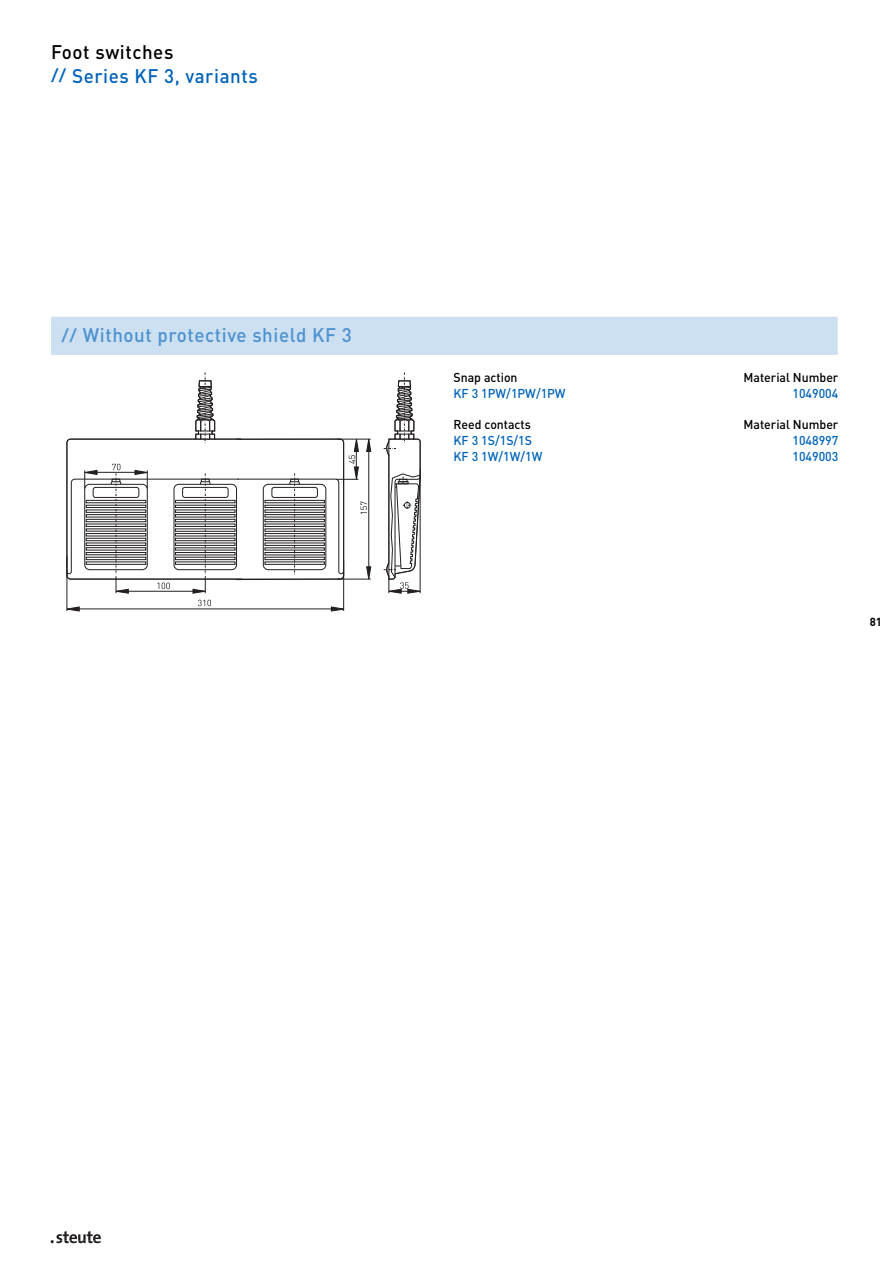
<style>
.page{position:relative;width:893px;height:1263px;background:#fff}
.page>*{position:absolute;margin:0;border:0;box-sizing:border-box;transform-origin:0 0}
.t1{font:500 19.5px/23.7px "DIN";letter-spacing:.03em;color:#0064ba}
.t2{font:500 19.5px "DIN Pro";letter-spacing:.03em;color:#4d92cf}
.t3{font:500 12.75px "DIN Pro";color:#0064ba}
.t4{font:500 12.75px "DIN Pro";color:#000}
.t5{font:700 11.7px "DIN";color:#000}
.s1{color:#000}
.s2{font-size:16.2px}
</style>
<div class="page">
<svg style="left:51px;top:1231px;width:50px;height:12px"></svg>
<hr style="left:77px;top:609px;width:258px;height:1px;background:#231f20">
<hr style="left:67px;top:556px;width:1px;height:55px;background:#231f20">
<svg style="left:66px;top:606px;width:14px;height:5px"></svg>
<hr style="left:343px;top:561px;width:1px;height:50px;background:#231f20">
<svg style="left:331px;top:606px;width:13px;height:5px"></svg>
<svg style="left:198px;top:600px;width:13px;height:6px"></svg>
<svg style="left:384px;top:372px;width:37px;height:222px"></svg>
<svg style="left:66px;top:372px;width:305px;height:222px"></svg>
<div style="left:51px;top:317px;width:787px;height:38px;background:#cce0f1"></div>
<p class="t1" style="left:51px;top:42px;width:208px"><span class="s1">Foot switches<br></span><span class="s2">//</span> Series KF 3, variants</p>
<p class="t2" style="left:62px;top:329px;width:292px"><span class="s2">//</span> Without protective shield KF 3</p>
<p class="t4" style="left:454px;top:373px;width:66px">Snap action</p>
<p class="t4" style="left:744px;top:373px;width:96px">Material Number</p>
<p class="t3" style="left:454px;top:388px;width:114px">KF 3 1PW/1PW/1PW</p>
<p class="t3" style="left:792px;top:388px;width:47px">1049004</p>
<p class="t4" style="left:454px;top:420px;width:79px">Reed contacts</p>
<p class="t4" style="left:744px;top:420px;width:96px">Material Number</p>
<p class="t3" style="left:454px;top:436px;width:80px">KF 3 1S/1S/1S</p>
<p class="t3" style="left:792px;top:436px;width:47px">1048997</p>
<p class="t3" style="left:454px;top:451px;width:90px">KF 3 1W/1W/1W</p>
<p class="t3" style="left:792px;top:451px;width:47px">1049003</p>
<p class="t5" style="left:870px;top:618px;width:14px">81</p>
</div>
